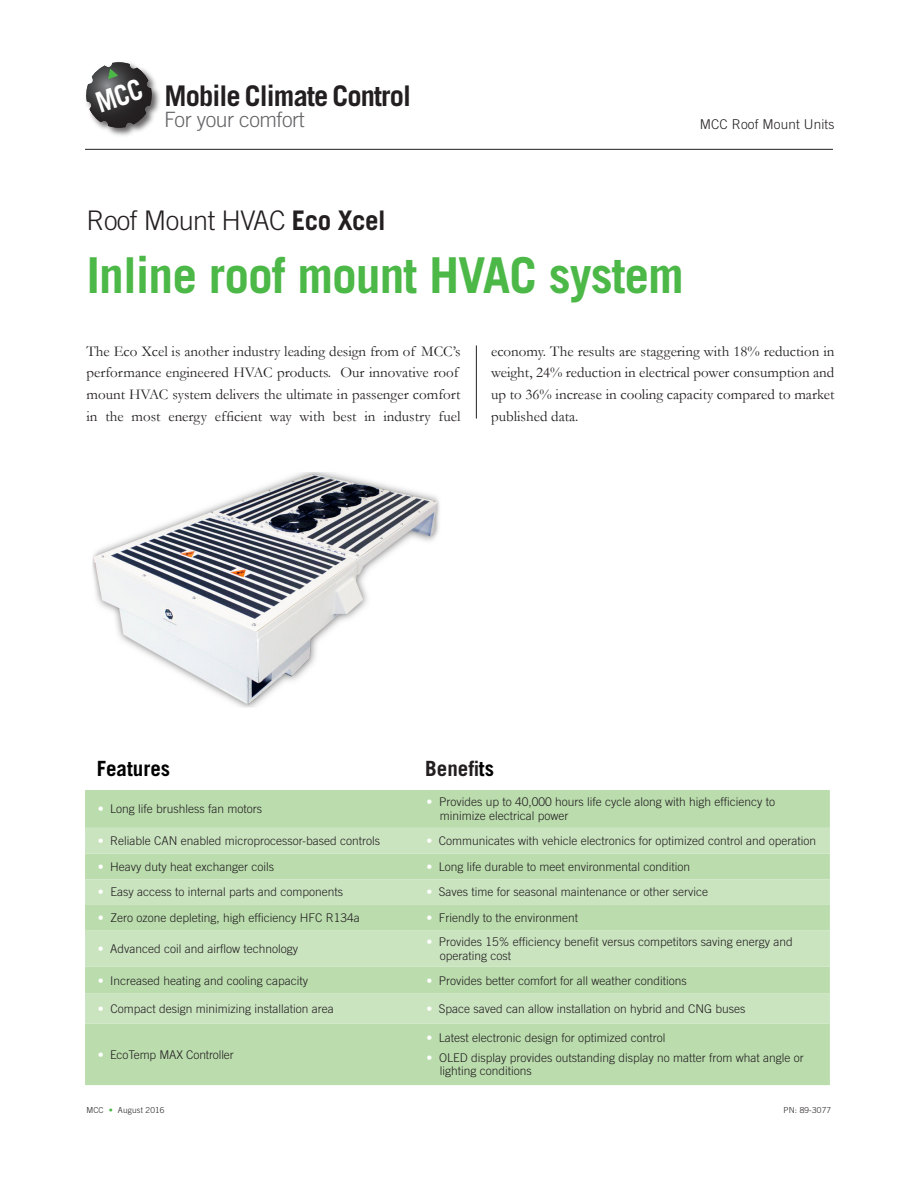
<style>
.page{position:relative;width:918px;height:1188px;background:#fff}
.page>*{position:absolute;margin:0;border:0;box-sizing:border-box;transform-origin:0 0}
.grön_rubrik{font:700 49.5px "Trade Gothic LT Std";letter-spacing:-.02em;color:#4cb848}
.t1{font:700 28.5px "Trade Gothic";letter-spacing:-.03em;color:#231f20}
.överrubrik{font:300 27px "Trade Gothic LT Std";letter-spacing:-.02em;color:#231f20}
.t2{font:300 21.15px "Trade Gothic";letter-spacing:-.02em;color:#636366}
.faktarubrik{font:700 21px "Trade Gothic LT Std";color:#000}
.faktarubrik-2{font:700 21px "Trade Gothic LT Std";color:#231f20}
.bröd{font:15px/21.8px "Garamond";color:#231f20}
.litet_sidhuvud{font:300 13.5px "Trade Gothic LT Std";letter-spacing:.01em;color:#231f20}
.tabelltext_vänsterst{font:300 12px/14.4px "Trade Gothic LT Std";color:#231f20}
.datum{font:300 8.25px "Trade Gothic LT Std";letter-spacing:.02em;color:#231f20}
.s1{font-weight:700}
.s2{color:#000}
.s3{color:#fff}
.s4{color:#4cb848}
</style>
<div class="page">
<hr style="left:85px;top:149px;width:748px;height:1px;background:#231f20">
<img style="left:101px;top:77px;width:59px;height:59px">
<hr style="left:476px;top:345px;width:1px;height:74px;background:#231f20">
<img style="left:92px;top:472px;width:348px;height:236px">
<div style="left:85px;top:790px;width:745px;height:295px;background:#bbddae"></div>
<svg style="left:85px;top:828px;width:745px;height:195px;fill:#cae4c0"></svg>
<svg style="left:86px;top:62px;width:66px;height:66px"></svg>
<h2 class="t1" style="left:164px;top:79px;width:248px">Mobile Climate Control</h2>
<h3 class="t2" style="left:164px;top:107px;width:142px">For your comfort</h3>
<p class="litet_sidhuvud" style="left:700px;top:116px;width:136px">MCC Roof Mount Units</p>
<p class="överrubrik" style="left:87px;top:205px;width:301px">Roof Mount HVAC <span class="s1">Eco Xcel</span></p>
<p class="grön_rubrik" style="left:87px;top:245px;width:599px">Inline roof mount HVAC system</p>
<p class="bröd" style="left:87px;top:340px;width:375px">The Eco Xcel is another industry leading design from of MCC’s performance engineered HVAC products. Our innovative roof mount HVAC system delivers the ultimate in passenger comfort in the most energy efficient way with best in industry fuel</p>
<p class="bröd" style="left:491px;top:340px;width:345px;text-align:justify">economy. The results are staggering with 18% reduction in weight, 24% reduction in electrical power consumption and up to 36% increase in cooling capacity compared to market published data.</p>
<p class="faktarubrik" style="left:97px;top:756px;width:75px">Features</p>
<p class="faktarubrik-2" style="left:425px;top:756px;width:70px">Benefi<span class="s2">ts</span></p>
<p class="tabelltext_vänsterst" style="left:98px;top:802px;width:166px"><span class="s3">•</span> Long life brushless fan motors</p>
<p class="tabelltext_vänsterst" style="left:440px;top:794px;width:337px;text-indent:-13px"><span class="s3">•</span> Provides up to 40,000 hours life cycle along with high efficiency to minimize electrical power</p>
<p class="tabelltext_vänsterst" style="left:98px;top:833px;width:284px"><span class="s3">•</span> Reliable CAN enabled microprocessor-based controls</p>
<p class="tabelltext_vänsterst" style="left:426px;top:833px;width:391px"><span class="s3">•</span> Communicates with vehicle electronics for optimized control and operation</p>
<p class="tabelltext_vänsterst" style="left:98px;top:859px;width:178px"><span class="s3">•</span> Heavy duty heat exchanger coils</p>
<p class="tabelltext_vänsterst" style="left:426px;top:859px;width:265px"><span class="s3">•</span> Long life durable to meet environmental condition</p>
<p class="tabelltext_vänsterst" style="left:98px;top:885px;width:247px"><span class="s3">•</span> Easy access to internal parts and components</p>
<p class="tabelltext_vänsterst" style="left:426px;top:885px;width:283px"><span class="s3">•</span> Saves time for seasonal maintenance or other service</p>
<p class="tabelltext_vänsterst" style="left:98px;top:911px;width:264px"><span class="s3">•</span> Zero ozone depleting, high efficiency HFC R134a</p>
<p class="tabelltext_vänsterst" style="left:426px;top:911px;width:153px"><span class="s3">•</span> Friendly to the environment</p>
<p class="tabelltext_vänsterst" style="left:98px;top:941px;width:202px"><span class="s3">•</span> Advanced coil and airflow technology</p>
<p class="tabelltext_vänsterst" style="left:440px;top:934px;width:354px;text-indent:-13px"><span class="s3">•</span> Provides 15% efficiency benefit versus competitors saving energy and operating cost</p>
<p class="tabelltext_vänsterst" style="left:98px;top:973px;width:212px"><span class="s3">•</span> Increased heating and cooling capacity</p>
<p class="tabelltext_vänsterst" style="left:426px;top:973px;width:262px"><span class="s3">•</span> Provides better comfort for all weather conditions</p>
<p class="tabelltext_vänsterst" style="left:98px;top:1001px;width:238px"><span class="s3">•</span> Compact design minimizing installation area</p>
<p class="tabelltext_vänsterst" style="left:426px;top:1001px;width:321px"><span class="s3">•</span> Space saved can allow installation on hybrid and CNG buses</p>
<p class="tabelltext_vänsterst" style="left:98px;top:1047px;width:138px"><span class="s3">•</span> EcoTemp MAX Controller</p>
<p class="tabelltext_vänsterst" style="left:426px;top:1030px;width:240px"><span class="s3">•</span> Latest electronic design for optimized control</p>
<p class="tabelltext_vänsterst" style="left:440px;top:1050px;width:366px;line-height:13.5px;text-indent:-13px"><span class="s3">•</span> OLED display provides outstanding display no matter from what angle or lighting conditions</p>
<p class="datum" style="left:86px;top:1105px;width:80px">MCC <span class="s4">•</span> August 2016</p>
<p class="datum" style="left:784px;top:1105px;width:49px">PN: 89-3077</p>
</div>
